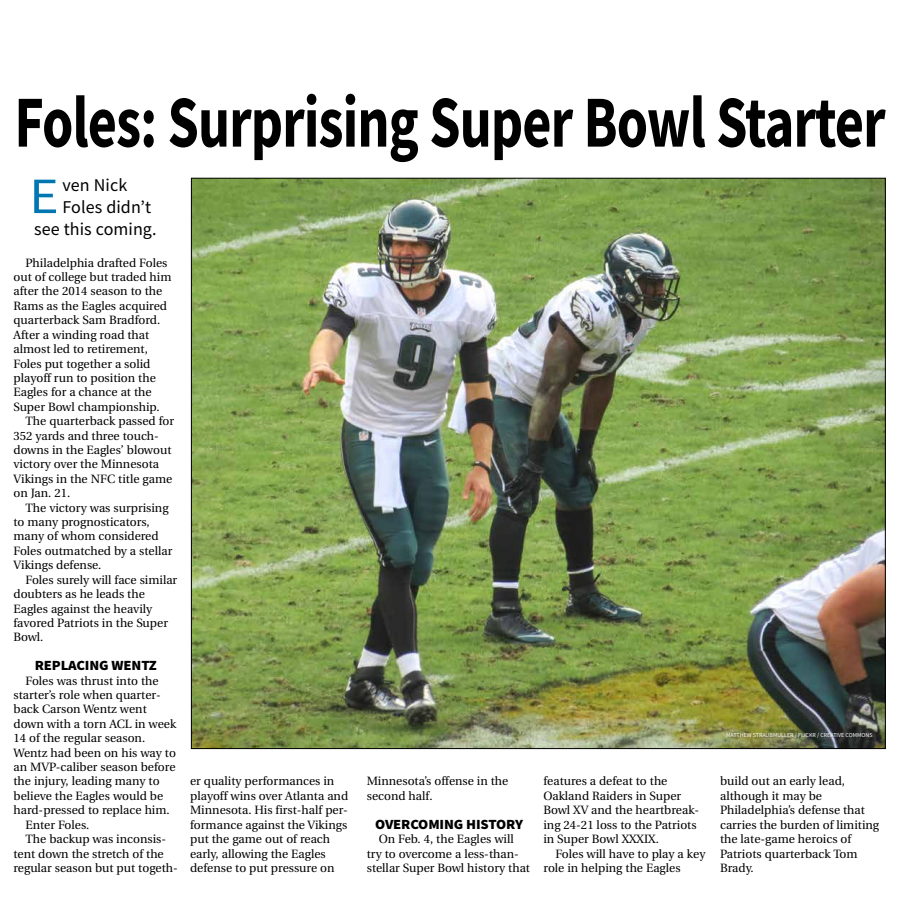
<style>
.page{position:relative;width:900px;height:908px;background:#fff}
.page>*{position:absolute;margin:0;border:0;box-sizing:border-box;transform-origin:0 0}
.t1{font:700 73.2px "Source Sans Pro";letter-spacing:-.015em;color:#000;scale:.77 1}
.t2{font:50.9px "Source Sans Pro";color:#0077b1;scale:1.1 1}
.t3{font:18px "Source Sans Pro";letter-spacing:.005em;color:#000}
.t4{font:900 14px "Source Sans Pro";letter-spacing:-.01em;color:#000;scale:1.05 1}
.t5{font:12px/14.4px "Utopia";color:#000}
.t6{font:6px "Source Sans Pro";color:#fff}
</style>
<div class="page">
<img style="left:193px;top:180px;width:691px;height:566px">
<h1 class="t1" style="left:14px;top:73px;width:1133px">Foles: Surprising Super Bowl Starter</h1>
<h2 class="t2" style="left:29px;top:164px;width:28px">E</h2>
<h3 class="t3" style="left:63px;top:174px;width:66px">ven Nick</h3>
<h3 class="t3" style="left:63px;top:195px;width:90px">Foles didn’t</h3>
<h3 class="t3" style="left:34px;top:217px;width:124px">see this coming.</h3>
<p class="t5" style="left:26px;top:255px;width:144px">Philadelphia drafted Foles</p>
<p class="t5" style="left:14px;top:270px;width:159px">out of college but traded him</p>
<p class="t5" style="left:14px;top:284px;width:150px">after the 2014 season to the</p>
<p class="t5" style="left:14px;top:299px;width:155px">Rams as the Eagles acquired</p>
<p class="t5" style="left:14px;top:313px;width:148px">quarterback Sam Bradford.</p>
<p class="t5" style="left:14px;top:327px;width:137px">After a winding road that</p>
<p class="t5" style="left:14px;top:342px;width:136px">almost led to retirement,</p>
<p class="t5" style="left:14px;top:356px;width:138px">Foles put together a solid</p>
<p class="t5" style="left:14px;top:371px;width:144px">playoff run to position the</p>
<p class="t5" style="left:14px;top:385px;width:140px">Eagles for a chance at the</p>
<p class="t5" style="left:14px;top:399px;width:148px">Super Bowl championship.</p>
<p class="t5" style="left:26px;top:414px;width:150px">The quarterback passed for</p>
<p class="t5" style="left:14px;top:428px;width:147px">352 yards and three touch-</p>
<p class="t5" style="left:14px;top:443px;width:160px">downs in the Eagles’ blowout</p>
<p class="t5" style="left:14px;top:457px;width:147px">victory over the Minnesota</p>
<p class="t5" style="left:14px;top:471px;width:160px">Vikings in the NFC title game</p>
<p class="t5" style="left:14px;top:486px;width:58px">on Jan. 21.</p>
<p class="t5" style="left:26px;top:500px;width:145px">The victory was surprising</p>
<p class="t5" style="left:14px;top:515px;width:138px">to many prognosticators,</p>
<p class="t5" style="left:14px;top:529px;width:147px">many of whom considered</p>
<p class="t5" style="left:14px;top:543px;width:160px">Foles outmatched by a stellar</p>
<p class="t5" style="left:14px;top:558px;width:89px">Vikings defense.</p>
<p class="t5" style="left:26px;top:572px;width:153px">Foles surely will face similar</p>
<p class="t5" style="left:14px;top:587px;width:133px">doubters as he leads the</p>
<p class="t5" style="left:14px;top:601px;width:140px">Eagles against the heavily</p>
<p class="t5" style="left:14px;top:615px;width:156px">favored Patriots in the Super</p>
<p class="t5" style="left:14px;top:630px;width:31px">Bowl.</p>
<p class="t4" style="left:35px;top:655px;width:118px">REPLACING WENTZ</p>
<p class="t5" style="left:26px;top:673px;width:135px">Foles was thrust into the</p>
<p class="t5" style="left:14px;top:687px;width:149px">starter’s role when quarter-</p>
<p class="t5" style="left:14px;top:702px;width:135px">back Carson Wentz went</p>
<p class="t5" style="left:14px;top:716px;width:164px">down with a torn ACL in week</p>
<p class="t5" style="left:14px;top:731px;width:133px">14 of the regular season.</p>
<p class="t5" style="left:14px;top:745px;width:164px">Wentz had been on his way to</p>
<p class="t5" style="left:14px;top:759px;width:164px">an MVP-caliber season before</p>
<p class="t5" style="left:14px;top:774px;width:148px">the injury, leading many to</p>
<p class="t5" style="left:14px;top:788px;width:151px">believe the Eagles would be</p>
<p class="t5" style="left:14px;top:803px;width:158px">hard-pressed to replace him.</p>
<p class="t5" style="left:26px;top:817px;width:65px">Enter Foles.</p>
<p class="t5" style="left:26px;top:831px;width:142px">The backup was inconsis-</p>
<p class="t5" style="left:14px;top:846px;width:152px">tent down the stretch of the</p>
<p class="t5" style="left:14px;top:860px;width:166px">regular season but put togeth-</p>
<p class="t5" style="left:190px;top:774px;width:160px">er quality performances in playoff wins over Atlanta and<br>Minnesota. His first-half per&shy;formance against the Vikings put the game out of reach early, allowing the Eagles defense to put pressure on</p>
<p class="t5" style="left:367px;top:774px;width:143px">Minnesota’s offense in the second half.</p>
<p class="t4" style="left:375px;top:814px;width:142px">OVERCOMING HISTORY</p>
<p class="t5" style="left:367px;top:831px;width:165px;text-indent:12px">On Feb. 4, the Eagles will try to overcome a less-than&shy;stellar Super Bowl history that</p>
<p class="t5" style="left:543px;top:774px;width:157px">features a defeat to the<br>Oakland Raiders in Super<br>Bowl XV and the heartbreak&shy;ing 24-21 loss to the Patriots in Super Bowl XXXIX.</p>
<p class="t5" style="left:543px;top:846px;width:163px;text-indent:12px">Foles will have to play a key role in helping the Eagles</p>
<p class="t6" style="left:726px;top:730px;width:148px">MATTHEW STRAUBMULLER / FLICKR / CREATIVE COMMONS</p>
<p class="t5" style="left:720px;top:774px;width:161px">build out an early lead, although it may be<br>Philadelphia’s defense that carries the burden of limiting the late-game heroics of<br>Patriots quarterback Tom<br>Brady.</p>
</div>
